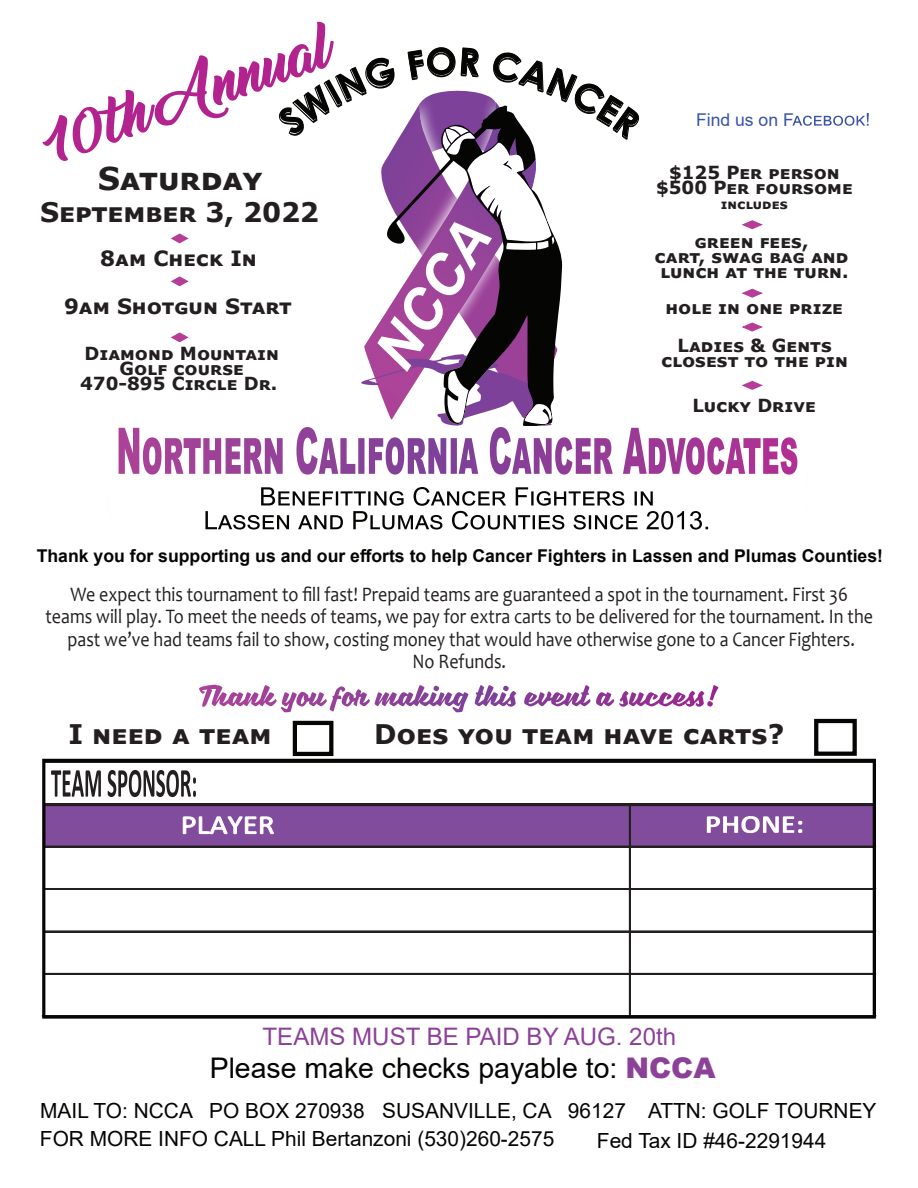
<style>
.page{position:relative;width:918px;height:1188px;background:#fff}
.page>*{position:absolute;margin:0;border:0;box-sizing:border-box;transform-origin:0 0}
.t1{font:italic 700 56.7px "Arial";color:#fff}
.t2{font:51px "Thinking Of Betty";color:#b2238f}
.t3{font:700 31.35px "Verdana";color:#231f20}
.t4{font:28.5px "Arial";color:#050504}
.t5{font:700 27px "Verdana";color:#231f20}
.t6{font:700 26.85px "Verdana";letter-spacing:-.005em;color:#231f20}
.t7{font:24.15px "Arial";color:#8b4198}
.t8{font:700 21px "Verdana";color:#231f20}
.t9{font:20.85px/27.3px "Arial";color:#050504}
.t10{font:20.7px/22.4px "Candara";color:#231f20;text-align:center;scale:.87 1}
.t11{font:700 18px/15px "Verdana";color:#231f20;text-align:center}
.t12{font:700 17.7px "Arial";color:#050504}
.t13{font:17.55px "Arial";color:#3a54a4}
.t14{font:700 13.5px "Verdana";color:#231f20}
.s1{font-weight:900;color:#8b4198}
</style>
<div class="page">
<div style="left:44px;top:805px;width:831px;height:43px;background:#814c9c;border:1px solid #050504"></div>
<svg style="left:51px;top:770px;width:145px;height:27px"></svg>
<svg style="left:183px;top:816px;width:91px;height:19px"></svg>
<hr style="left:629px;top:806px;width:2px;height:211px;background:#231f20">
<hr style="left:45px;top:803px;width:831px;height:3px;background:#231f20">
<hr style="left:44px;top:846px;width:832px;height:1px;background:#231f20">
<hr style="left:44px;top:888px;width:832px;height:2px;background:#231f20">
<hr style="left:44px;top:931px;width:832px;height:1px;background:#231f20">
<hr style="left:44px;top:973px;width:832px;height:2px;background:#231f20">
<div style="left:42px;top:759px;width:834px;height:260px;border:3px solid #050504"></div>
<svg style="left:707px;top:816px;width:95px;height:17px"></svg>
<div style="left:293px;top:721px;width:40px;height:35px;border:4px solid #050504"></div>
<svg style="left:205px;top:487px;width:503px;height:43px"></svg>
<svg style="left:119px;top:47px;width:750px;height:428px"></svg>
<div style="left:814px;top:719px;width:43px;height:37px;border:4px solid #050504"></div>
<svg style="left:199px;top:685px;width:387px;height:22px"></svg>
<h2 class="t2" style="left:38px;top:121px;width:304px;rotate:-20deg">10th Annual</h2>
<h3 class="t3" style="left:98px;top:156px;width:167px">SATURDAY</h3>
<p class="t6" style="left:40px;top:194px;width:281px">SEPTEMBER 3, 2022</p>
<p class="t8" style="left:100px;top:243px;width:158px">8AM CHECK IN</p>
<p class="t8" style="left:64px;top:292px;width:229px">9AM SHOTGUN START</p>
<p class="t11" style="left:80px;top:345px;width:200px">DIAMOND MOUNTAIN<br>GOLF COURSE<br>470-895 CIRCLE DR.</p>
<h1 class="t1" style="left:357px;top:344px;width:165px;rotate:-58deg">NCCA</h1>
<p class="t13" style="left:696px;top:107px;width:99px">Find us on F</p>
<p class="t11" style="left:656px;top:164px;width:198px">$125 PER PERSON $500 PER FOURSOME</p>
<p class="t14" style="left:721px;top:194px;width:68px">INCLUDES</p>
<p class="t11" style="left:654px;top:233px;width:196px">GREEN FEES,<br>CART, SWAG BAG AND<br>LUNCH AT THE TURN.</p>
<p class="t11" style="left:665px;top:289px;width:179px;line-height:37.3px">HOLE IN ONE PRIZE<br>LADIES &amp; GENTS</p>
<p class="t11" style="left:661px;top:352px;width:188px">CLOSEST TO THE PIN</p>
<p class="t11" style="left:693px;top:397px;width:125px">LUCKY DRIVE</p>
<p class="t12" style="left:37px;top:544px;width:848px">Thank you for supporting us and our efforts to help Cancer Fighters in Lassen and Plumas Counties!</p>
<p class="t10" style="left:46px;top:583px;width:953px">We expect this tournament to fill fast! Prepaid teams are guaranteed a spot in the tournament. First 36 teams will play. To meet the needs of teams, we pay for extra carts to be delivered for the tournament. In the past we’ve had teams fail to show, costing money that would have otherwise gone to a Cancer Fighters.<br>No Refunds.</p>
<h3 class="t5" style="left:68px;top:715px;width:205px">I NEED A TEAM</h3>
<h3 class="t5" style="left:374px;top:715px;width:412px">DOES YOU TEAM HAVE CARTS?</h3>
<p class="t7" style="left:263px;top:1020px;width:415px">TEAMS MUST BE PAID BY AUG. 20th</p>
<h3 class="t4" style="left:210px;top:1048px;width:507px">Please make checks payable to: <span class="s1">NCCA</span></h3>
<p class="t9" style="left:40px;top:1097px;width:838px">MAIL TO: NCCA PO BOX 270938 SUSANVILLE, CA 96127 ATTN: GOLF TOURNEY<br>FOR MORE INFO CALL Phil Bertanzoni (530)260-2575</p>
<p class="t9" style="left:597px;top:1126px;width:231px">Fed Tax ID #46-2291944</p>
</div>
